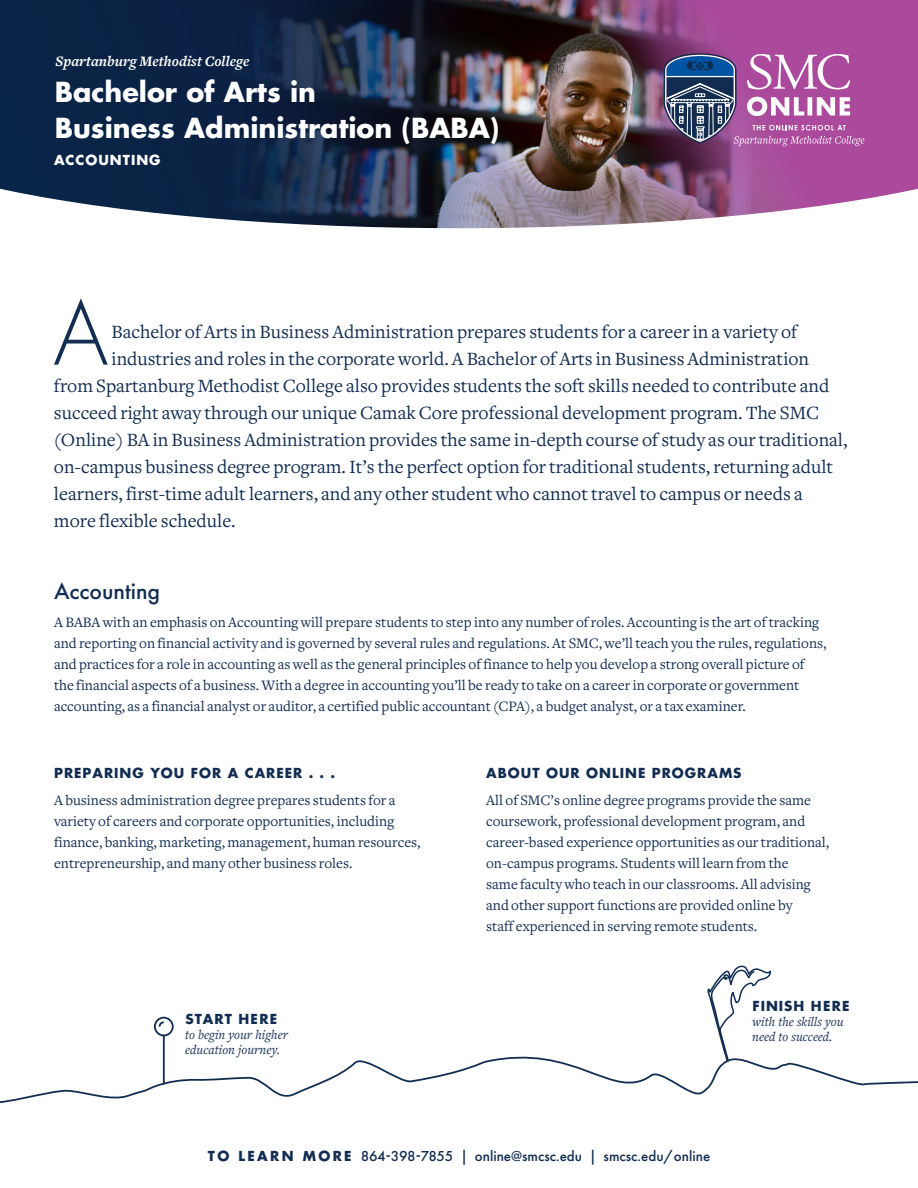
<style>
.page{position:relative;width:918px;height:1188px;background:#fff}
.page>*{position:absolute;margin:0;border:0;box-sizing:border-box;transform-origin:0 0}
.t1{font:300 85.05px "Futura";color:#122d51}
.t2{font:700 27px/36px "Futura";color:#fff}
.t3{font:500 21px "Futura";color:#122d51}
.t4{font:19.5px "Freight Text";color:#122d51}
.t5{font:15px/21px "Freight Text";color:#122d51}
.t6{font:500 15px "Futura PT";color:#122d51}
.t7{font:italic 700 15px "Freight Text";color:#fff}
.t8{font:700 13.5px "Futura";letter-spacing:.075em;color:#122d51}
.t9{font:italic 13.5px/15px "Freight Text Pro";color:#122d51}
.t10{font:700 13.5px "Futura";letter-spacing:.075em;color:#fff}
.s1{font-family:"Futura";font-weight:700;font-size:13.5px}
</style>
<div class="page">
<svg style="left:0;top:0;width:448px;height:186px;background:#112543"></svg>
<svg style="left:689px;top:0;width:229px;height:186px;background:#a64998"></svg>
<img style="left:448px;top:0;width:241px;height:186px">
<svg style="left:0;top:186px;width:918px;height:43px"></svg>
<svg style="left:715px;top:965px;width:57px;height:18px"></svg>
<svg style="left:0;top:983px;width:918px;height:120px"></svg>
<svg style="left:664px;top:52px;width:200px;height:94px;background:#92679e"></svg>
<p class="t7" style="left:55px;top:53px;width:196px">Spartanburg Methodist College</p>
<h2 class="t2" style="left:55px;top:73px;width:446px">Bachelor of Arts in<br>Business Administration (BABA)</h2>
<p class="t10" style="left:54px;top:150px;width:108px">ACCOUNTING</p>
<h1 class="t1" style="left:54px;top:279px;width:56px">A</h1>
<h3 class="t4" style="left:112px;top:321px;width:687px">Bachelor of Arts in Business Administration prepares students for a career in a variety of</h3>
<h3 class="t4" style="left:112px;top:348px;width:699px">industries and roles in the corporate world. A Bachelor of Arts in Business Administration</h3>
<h3 class="t4" style="left:54px;top:375px;width:777px">from Spartanburg Methodist College also provides students the soft skills needed to contribute and</h3>
<h3 class="t4" style="left:54px;top:402px;width:767px">succeed right away through our unique Camak Core professional development program. The SMC</h3>
<h3 class="t4" style="left:54px;top:429px;width:795px">(Online) BA in Business Administration provides the same in-depth course of study as our traditional,</h3>
<h3 class="t4" style="left:54px;top:456px;width:781px">on-campus business degree program. It’s the perfect option for traditional students, returning adult</h3>
<h3 class="t4" style="left:54px;top:483px;width:750px">learners, first-time adult learners, and any other student who cannot travel to campus or needs a</h3>
<h3 class="t4" style="left:54px;top:510px;width:183px">more flexible schedule.</h3>
<h3 class="t3" style="left:54px;top:577px;width:108px">Accounting</h3>
<p class="t5" style="left:54px;top:612px;width:774px">A BABA with an emphasis on Accounting will prepare students to step into any number of roles. Accounting is the art of tracking and reporting on financial activity and is governed by several rules and regulations. At SMC, we’ll teach you the rules, regulations, and practices for a role in accounting as well as the general principles of finance to help you develop a strong overall picture of the financial aspects of a business. With a degree in accounting you’ll be ready to take on a career in corporate or government accounting, as a financial analyst or auditor, a certified public accountant (CPA), a budget analyst, or a tax examiner.</p>
<p class="t8" style="left:54px;top:763px;width:283px">PREPARING YOU FOR A CAREER . . .</p>
<p class="t5" style="left:54px;top:790px;width:368px">A business administration degree prepares students for a variety of careers and corporate opportunities, including finance, banking, marketing, management, human resources, entrepreneurship, and many other business roles.</p>
<p class="t8" style="left:185px;top:1010px;width:93px">START HERE</p>
<p class="t9" style="left:185px;top:1027px;width:104px">to begin your higher education journey.</p>
<p class="t8" style="left:486px;top:763px;width:257px">ABOUT OUR ONLINE PROGRAMS</p>
<p class="t5" style="left:486px;top:790px;width:345px">All of SMC’s online degree programs provide the same coursework, professional development program, and career-based experience opportunities as our traditional, on-campus programs. Students will learn from the<br>same faculty who teach in our classrooms. All advising and other support functions are provided online by<br>staff experienced in serving remote students.</p>
<p class="t8" style="left:752px;top:996px;width:99px">FINISH HERE</p>
<p class="t9" style="left:752px;top:1013px;width:93px">with the skills you need to succeed.</p>
<p class="t6" style="left:208px;top:1146px;width:504px"><span class="s1">T O L E A R N M O R E</span> 864-398-7855 | online@smcsc.edu | smcsc.edu/online</p>
</div>
